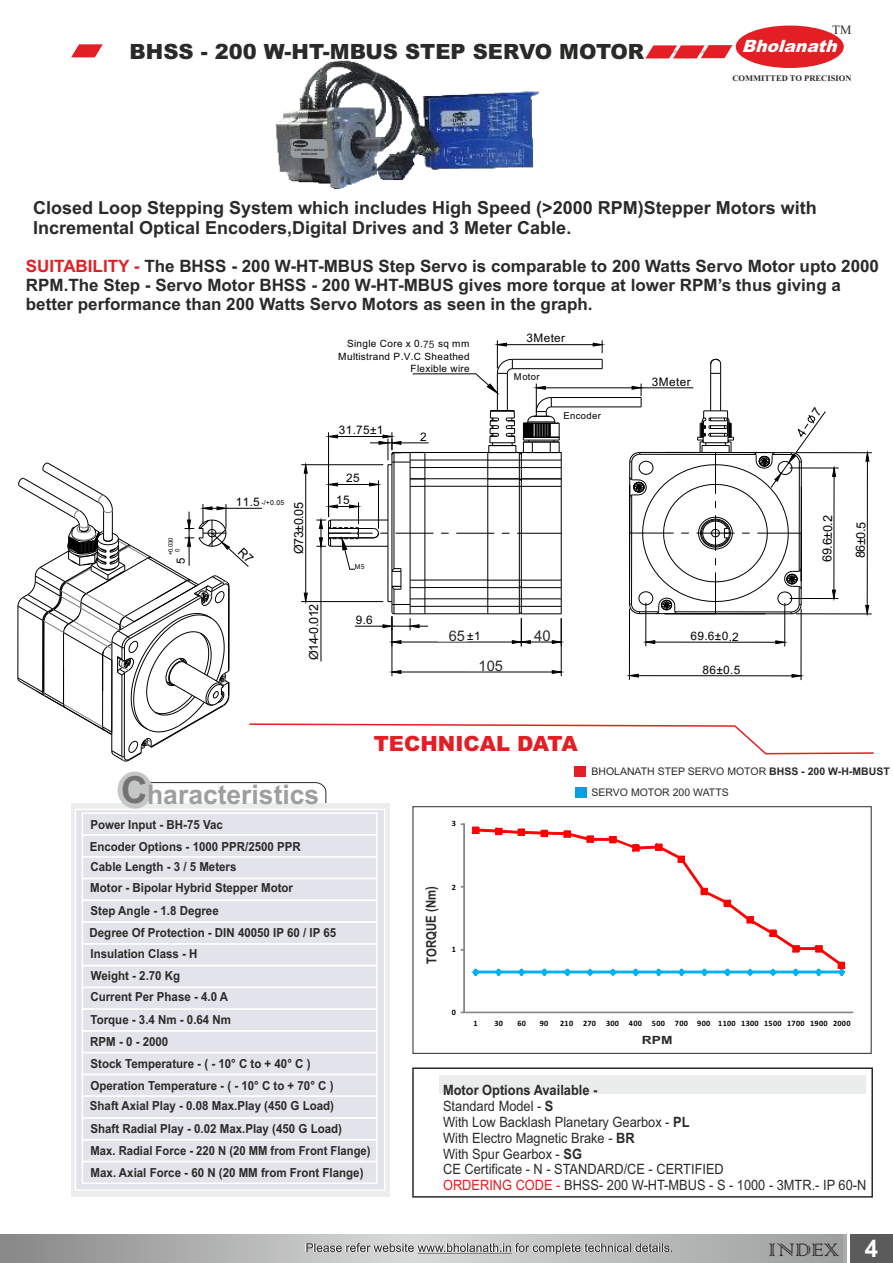
<style>
.page{position:relative;width:893px;height:1263px;background:#fff}
.page>*{position:absolute;margin:0;border:0;box-sizing:border-box;transform-origin:0 0}
.t1{font:700 27px "Arial";color:#9d9e9e}
.t2{font:24px "Colonna";color:#2b2a29}
.t3{font:900 21px "Arial";color:#2b2a29}
.t4{font:900 21px "Arial";color:#e31e24}
.t5{font:700 18px/20.1px "Arial";color:#2b2a29}
.t6{font:700 16.95px/19px "Arial";color:#2b2a29}
.t7{font:italic 900 16.95px "Arial";color:#fefefe}
.t8{font:14.85px "Arial";color:#2b2a29}
.t9{font:14.55px "Arial";color:#2b2a29}
.t10{font:14.25px/15.9px "Arial";color:#2b2a29;scale:.9 1}
.t11{font:700 13.65px "Arial";color:#2b2a29;scale:.83 1}
.t12{font:12.75px "Times New Roman";color:#2b2a29}
.t13{font:12.6px "Arial";letter-spacing:-.035em;color:#000}
.t14{font:700 12.45px/21.6px "Arial";color:#2b2a29;scale:.92 1}
.t15{font:11.85px "Arial";letter-spacing:.035em;color:#000}
.t16{font:700 11.4px "Arial";color:#2b2a29;scale:1.21 1}
.t17{font:11.4px "Arial";color:#000}
.t18{font:10.5px/21px "Arial";color:#2b2a29}
.t19{font:10.2px "Arial";color:#2b2a29}
.t20{font:10.05px/12px "Arial";letter-spacing:.035em;color:#000;text-align:right}
.t21{font:9.45px "Arial";letter-spacing:.035em;color:#000}
.t22{font:700 8.4px "Times New Roman";color:#2b2a29}
.t23{font:700 8.25px "Calibri";letter-spacing:.035em;color:#000}
.t24{font:6.9px "Arial";color:#000}
.t25{font:6.75px "Arial";color:#000}
.t26{font:6.15px/6.4px "Arial";color:#000}
.t27{font:700 2.85px/4.2px "Arial";color:#2b2a29;text-align:center}
.t28{font:italic 700 2.55px "Arial";color:#ebecec}
.s1{color:#e31e24}
.s2{font-size:37.35px;color:#727271}
.s3{font-weight:700}
.s4{font-family:"Arial";font-weight:700;color:#fefefe}
</style>
<div class="page">
<div style="left:850px;top:1234px;width:42px;height:29px;background:#5b5b5b"></div>
<svg style="left:0;top:1234px;width:846px;height:29px;background:#b1b2b2"></svg>
<svg style="left:305px;top:1243px;width:367px;height:11px;background:#aaabaa"></svg>
<div style="left:413px;top:806px;width:458px;height:248px;border:1px solid #2b2a29"></div>
<div style="left:736px;top:26px;width:108px;height:42px;background:#e31e24;border-radius:50%"></div>
<div style="left:575px;top:787px;width:11px;height:10px;background:#00a0e3"></div>
<div style="left:575px;top:767px;width:11px;height:10px;background:#e31e24"></div>
<div style="left:133px;top:782px;width:193px;height:48px;border:1px solid #2b2a29;border-radius:10px"></div>
<div style="left:71px;top:804px;width:319px;height:393px;background:#ebecec"></div>
<div style="left:75px;top:809px;width:310px;height:382px;background:#e3e3eb"></div>
<div style="left:118px;top:771px;width:34px;height:38px;background:#c5c6c6;border-radius:50%"></div>
<div style="left:82px;top:812px;width:296px;height:24px;border:2px solid #fefefe"></div>
<div style="left:82px;top:834px;width:296px;height:23px;border:2px solid #fefefe"></div>
<div style="left:82px;top:856px;width:296px;height:23px;border:2px solid #fefefe"></div>
<div style="left:82px;top:878px;width:296px;height:23px;border:2px solid #fefefe"></div>
<div style="left:82px;top:899px;width:296px;height:24px;border:2px solid #fefefe"></div>
<div style="left:82px;top:921px;width:296px;height:23px;border:2px solid #fefefe"></div>
<div style="left:82px;top:943px;width:296px;height:23px;border:2px solid #fefefe"></div>
<div style="left:82px;top:965px;width:296px;height:23px;border:2px solid #fefefe"></div>
<div style="left:82px;top:986px;width:296px;height:24px;border:2px solid #fefefe"></div>
<div style="left:82px;top:1008px;width:296px;height:24px;border:2px solid #fefefe"></div>
<div style="left:82px;top:1030px;width:296px;height:23px;border:2px solid #fefefe"></div>
<div style="left:82px;top:1052px;width:296px;height:23px;border:2px solid #fefefe"></div>
<div style="left:82px;top:1074px;width:296px;height:23px;border:2px solid #fefefe"></div>
<div style="left:82px;top:1095px;width:296px;height:24px;border:2px solid #fefefe"></div>
<div style="left:82px;top:1117px;width:296px;height:23px;border:2px solid #fefefe"></div>
<div style="left:82px;top:1139px;width:296px;height:23px;border:2px solid #fefefe"></div>
<div style="left:82px;top:1161px;width:296px;height:23px;border:2px solid #fefefe"></div>
<div style="left:412px;top:1067px;width:461px;height:130px;border:2px solid #2b2a29"></div>
<div style="left:439px;top:1075px;width:427px;height:18px;background:#ebecec"></div>
<svg style="left:71px;top:44px;width:32px;height:13px"></svg>
<svg style="left:645px;top:45px;width:87px;height:13px"></svg>
<img style="left:275px;top:60px;width:264px;height:130px">
<svg style="left:291px;top:139px;width:37px;height:20px"></svg>
<div style="left:293px;top:141px;width:15px;height:6px;background:#2b2a29;border:1px solid #2b2a29;border-radius:50%"></div>
<div style="left:463px;top:823px;width:2px;height:189px;background:#868686;border:1px solid #868686"></div>
<hr style="left:463px;top:1012px;width:390px;height:1px;background:#868686">
<svg style="left:479px;top:828px;width:364px;height:134px"></svg>
<svg style="left:472px;top:827px;width:7px;height:7px"></svg>
<svg style="left:495px;top:827px;width:7px;height:8px"></svg>
<svg style="left:518px;top:829px;width:7px;height:7px"></svg>
<svg style="left:540px;top:830px;width:8px;height:7px"></svg>
<svg style="left:563px;top:830px;width:8px;height:8px"></svg>
<svg style="left:586px;top:835px;width:8px;height:8px"></svg>
<svg style="left:609px;top:836px;width:7px;height:7px"></svg>
<svg style="left:632px;top:844px;width:7px;height:7px"></svg>
<svg style="left:655px;top:843px;width:7px;height:8px"></svg>
<svg style="left:678px;top:856px;width:7px;height:7px"></svg>
<svg style="left:701px;top:888px;width:7px;height:7px"></svg>
<svg style="left:724px;top:899px;width:7px;height:8px"></svg>
<svg style="left:746px;top:916px;width:8px;height:8px"></svg>
<svg style="left:769px;top:930px;width:8px;height:7px"></svg>
<svg style="left:792px;top:945px;width:7px;height:7px"></svg>
<svg style="left:815px;top:945px;width:7px;height:7px"></svg>
<svg style="left:472px;top:962px;width:373px;height:14px"></svg>
<svg style="left:18px;top:340px;width:856px;height:421px"></svg>
<h3 class="t3" style="left:130px;top:44px;width:516px">BHSS - 200 W-HT-MBUS STEP SERVO MOTOR</h3>
<p class="t28" style="left:294px;top:143px;width:14px">Bholanath</p>
<p class="t27" style="left:295px;top:148px;width:31px">STEP SERVO MOTOR<br>BHSS-200W</p>
<p class="t12" style="left:832px;top:25px;width:21px">TM</p>
<h3 class="t7" style="left:742px;top:40px;width:101px">Bholanath</h3>
<p class="t22" style="left:732px;top:75px;width:121px">COMMITTED TO PRECISION</p>
<h3 class="t5" style="left:33px;top:199px;width:785px">Closed Loop Stepping System which includes High Speed (&gt;2000 RPM)Stepper Motors with<br>Incremental Optical Encoders,Digital Drives and 3 Meter Cable.</h3>
<p class="t6" style="left:26px;top:258px;width:855px"><span class="s1">SUITABILITY -</span> The BHSS - 200 W-HT-MBUS Step Servo is comparable to 200 Watts Servo Motor upto 2000<br>RPM.The Step - Servo Motor BHSS - 200 W-HT-MBUS gives more torque at lower RPM’s thus giving a better performance than 200 Watts Servo Motors as seen in the graph.</p>
<p class="t26" style="left:168px;top:552px;width:16px;text-indent:-3px;rotate:-90deg">+0.030<br>0</p>
<p class="t17" style="left:176px;top:564px;width:8px;rotate:-90deg">5</p>
<p class="t15" style="left:236px;top:497px;width:25px">11.5</p>
<p class="t24" style="left:261px;top:500px;width:24px">-/+0.05</p>
<p class="t13" style="left:294px;top:554px;width:54px;rotate:-90deg">Ø73±0.05</p>
<p class="t13" style="left:309px;top:660px;width:58px;rotate:-90deg">Ø14-0.012</p>
<p class="t20" style="left:338px;top:339px;width:133px">Single Core x 0.34 sq mm<br>Multistrand P.V.C Sheathed<br>Flexible wire</p>
<p class="t19" style="left:423px;top:340px;width:13px">75</p>
<p class="t15" style="left:339px;top:426px;width:46px">31.75±1</p>
<p class="t15" style="left:346px;top:474px;width:15px">25</p>
<p class="t15" style="left:336px;top:496px;width:15px">15</p>
<p class="t25" style="left:355px;top:564px;width:11px">M5</p>
<p class="t15" style="left:356px;top:615px;width:19px">9.6</p>
<p class="t15" style="left:420px;top:432px;width:8px">2</p>
<p class="t15" style="left:526px;top:334px;width:40px">3Meter</p>
<p class="t21" style="left:514px;top:373px;width:27px">Motor</p>
<p class="t21" style="left:563px;top:412px;width:39px">Encoder</p>
<p class="t8" style="left:534px;top:630px;width:18px">40</p>
<p class="t9" style="left:449px;top:630px;width:18px">65</p>
<p class="t15" style="left:443px;top:631px;width:39px">64.8±1</p>
<p class="t15" style="left:533px;top:631px;width:15px">20</p>
<p class="t15" style="left:470px;top:661px;width:25px">84.8</p>
<p class="t9" style="left:479px;top:660px;width:26px">105</p>
<h3 class="t4" style="left:374px;top:736px;width:205px">TECHNICAL DATA</h3>
<p class="t15" style="left:652px;top:377px;width:40px">3Meter</p>
<p class="t15" style="left:691px;top:631px;width:50px;rotate:1deg">69.6±0.2</p>
<p class="t15" style="left:703px;top:665px;width:39px;rotate:1deg">86±0.5</p>
<p class="t13" style="left:822px;top:561px;width:48px;rotate:-89deg">69.6±0.2</p>
<p class="t13" style="left:856px;top:558px;width:38px;rotate:-89deg">86±0.5</p>
<h1 class="t1" style="left:121px;top:784px;width:200px"><span class="s2">C</span>haracteristics</h1>
<p class="t14" style="left:90px;top:837px;width:231px;line-height:20.1px">Encoder Options - 1000 PPR/2500 PPR<br>Cable Length - 3 / 5 Meters</p>
<p class="t14" style="left:90px;top:878px;width:222px;line-height:22.8px">Motor - Bipolar Hybrid Stepper Motor<br>Step Angle - 1.8 Degree</p>
<p class="t14" style="left:90px;top:923px;width:269px">Degree Of Protection - DIN 40050 IP 60 / IP 65<br>Insulation Class - H<br>Weight - 2.70 Kg<br>Current Per Phase - 4.0 A</p>
<p class="t14" style="left:90px;top:1010px;width:266px">Torque - 3.4 Nm - 0.64 Nm<br>RPM - 0 - 2000<br>Stock Temperature - ( - 10° C to + 40° C )<br>Operation Temperature - ( - 10° C to + 70° C )</p>
<p class="t14" style="left:90px;top:1096px;width:307px;line-height:22.2px">Shaft Axial Play - 0.08 Max.Play (450 G Load)<br>Shaft Radial Play - 0.02 Max.Play (450 G Load)<br>Max. Radial Force - 220 N (20 MM from Front Flange)<br>Max. Axial Force - 60 N (20 MM from Front Flange)</p>
<p class="t14" style="left:90px;top:815px;width:145px">Power Input - BH-75 Vac</p>
<p class="t23" style="left:452px;top:820px;width:6px">3</p>
<p class="t18" style="left:591px;top:761px;width:300px">BHOLANATH STEP SERVO MOTOR <span class="s3">BHSS - 200 W-H-MBUST<br></span>SERVO MOTOR 200 WATTS</p>
<p class="t11" style="left:427px;top:964px;width:95px;rotate:-91deg">TORQUE (Nm)</p>
<p class="t23" style="left:452px;top:883px;width:6px">2</p>
<p class="t23" style="left:452px;top:946px;width:6px">1</p>
<p class="t23" style="left:452px;top:1009px;width:6px">0</p>
<p class="t23" style="left:473px;top:1020px;width:6px">1</p>
<p class="t23" style="left:494px;top:1020px;width:10px">30</p>
<p class="t23" style="left:517px;top:1020px;width:10px">60</p>
<p class="t23" style="left:540px;top:1020px;width:10px">90</p>
<p class="t23" style="left:560px;top:1020px;width:292px">210 270 300 400 500 700 900 1100 1300 1500 1700 1900 2000</p>
<p class="t16" style="left:642px;top:1035px;width:27px">RPM</p>
<p class="t10" style="left:443px;top:1083px;width:472px"><span class="s3">Motor Options Available -<br></span>Standard Model - <span class="s3">S<br></span>With Low Backlash Planetary Gearbox - <span class="s3">PL<br></span>With Electro Magnetic Brake - <span class="s3">BR<br></span>With Spur Gearbox - <span class="s3">SG<br></span>CE Certificate - N - STANDARD/CE - CERTIFIED<br><span class="s1">ORDERING CODE -</span> BHSS- 200 W-HT-MBUS - S - 1000 - 3MTR.- IP 60-N</p>
<h2 class="t2" style="left:768px;top:1233px;width:111px">INDEX <span class="s4">4</span></h2>
</div>
